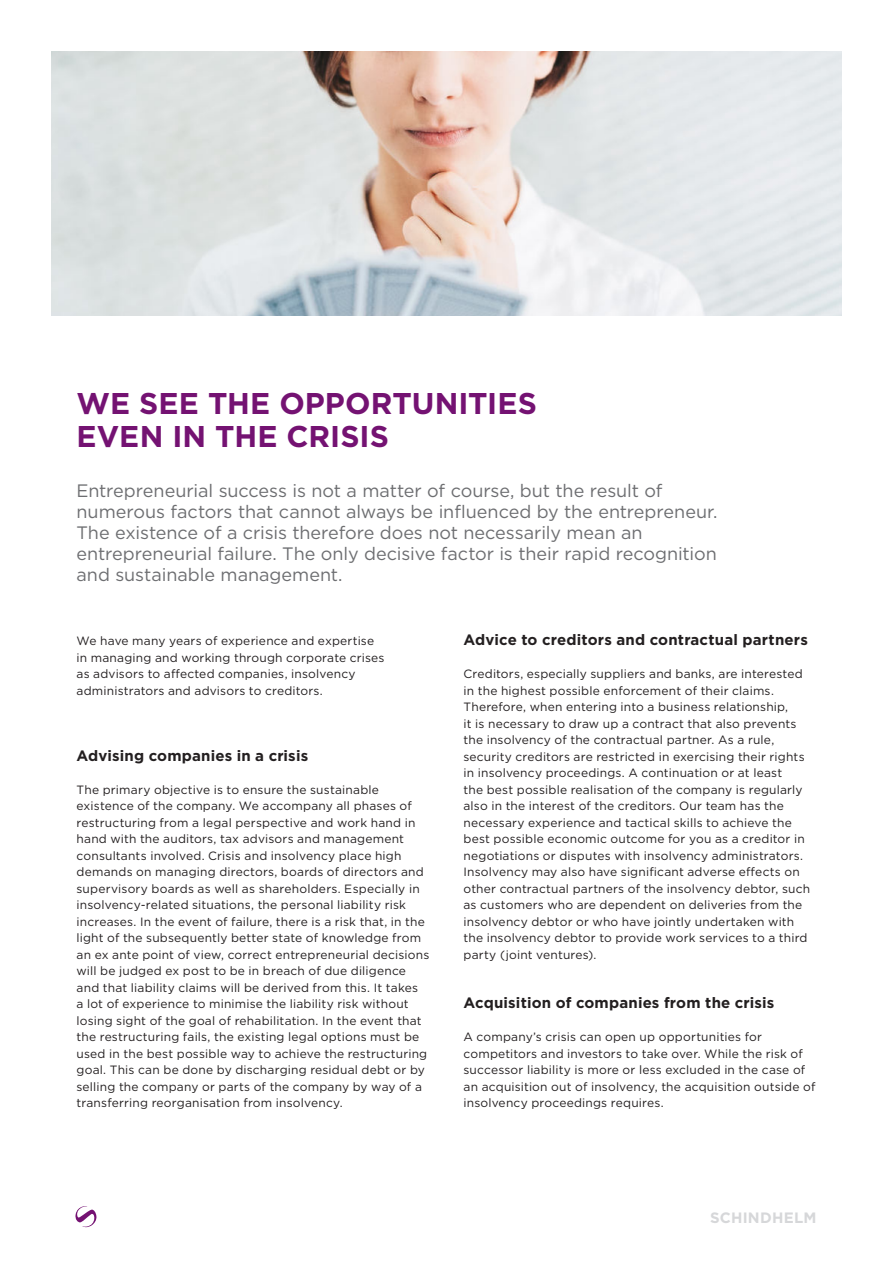
<style>
.page{position:relative;width:893px;height:1263px;background:#fff}
.page>*{position:absolute;margin:0;border:0;box-sizing:border-box;transform-origin:0 0}
.t1{font:700 30px/33px "Gotham";color:#741272}
.t2{font:18px/21px "Gotham";letter-spacing:-.005em;color:#6d6e71}
.t3{font:700 15px "Gotham";letter-spacing:.01em;color:#231f20}
.t4{font:700 15px "Gotham";letter-spacing:.015em;color:#d6d7d9}
.t5{font:12px/16.5px "Gotham";letter-spacing:.015em;color:#231f20}
</style>
<div class="page">
<svg style="left:75px;top:1206px;width:22px;height:21px"></svg>
<img style="left:51px;top:51px;width:791px;height:264px">
<h1 class="t1" style="left:77px;top:389px;width:462px">WE SEE THE OPPORTUNITIES<br>EVEN IN THE CRISIS</h1>
<p class="t2" style="left:77px;top:481px;width:642px">Entrepreneurial success is not a matter of course, but the result of numerous factors that cannot always be influenced by the entrepreneur.<br>The existence of a crisis therefore does not necessarily mean an entrepreneurial failure. The only decisive factor is their rapid recognition and sustainable management.</p>
<p class="t5" style="left:77px;top:633px;width:309px">We have many years of experience and expertise in managing and working through corporate crises as advisors to affected companies, insolvency administrators and advisors to creditors.</p>
<p class="t3" style="left:77px;top:749px;width:233px">Advising companies in a crisis</p>
<p class="t5" style="left:77px;top:782px;width:354px">The primary objective is to ensure the sustainable existence of the company. We accompany all phases of restructuring from a legal perspective and work hand in hand with the auditors, tax advisors and management consultants involved. Crisis and insolvency place high demands on managing directors, boards of directors and supervisory boards as well as shareholders. Especially in insolvency-related situations, the personal liability risk increases. In the event of failure, there is a risk that, in the light of the subsequently better state of knowledge from an ex ante point of view, correct entrepreneurial decisions will be judged ex post to be in breach of due diligence and that liability claims will be derived from this. It takes<br>a lot of experience to minimise the liability risk without losing sight of the goal of rehabilitation. In the event that the restructuring fails, the existing legal options must be used in the best possible way to achieve the restructuring goal. This can be done by discharging residual debt or by selling the company or parts of the company by way of a transferring reorganisation from insolvency.</p>
<p class="t3" style="left:463px;top:633px;width:346px">Advice to creditors and contractual partners</p>
<p class="t5" style="left:463px;top:666px;width:348px">Creditors, especially suppliers and banks, are interested in the highest possible enforcement of their claims.<br>Therefore, when entering into a business relationship,<br>it is necessary to draw up a contract that also prevents the insolvency of the contractual partner. As a rule, security creditors are restricted in exercising their rights in insolvency proceedings. A continuation or at least<br>the best possible realisation of the company is regularly also in the interest of the creditors. Our team has the necessary experience and tactical skills to achieve the best possible economic outcome for you as a creditor in negotiations or disputes with insolvency administrators.<br>Insolvency may also have significant adverse effects on other contractual partners of the insolvency debtor, such as customers who are dependent on deliveries from the insolvency debtor or who have jointly undertaken with the insolvency debtor to provide work services to a third party (joint ventures).</p>
<p class="t3" style="left:463px;top:996px;width:312px">Acquisition of companies from the crisis</p>
<p class="t5" style="left:463px;top:1029px;width:353px">A company’s crisis can open up opportunities for competitors and investors to take over. While the risk of successor liability is more or less excluded in the case of an acquisition out of insolvency, the acquisition outside of insolvency proceedings requires.</p>
<p class="t4" style="left:710px;top:1211px;width:108px">SCHINDHELM</p>
</div>
